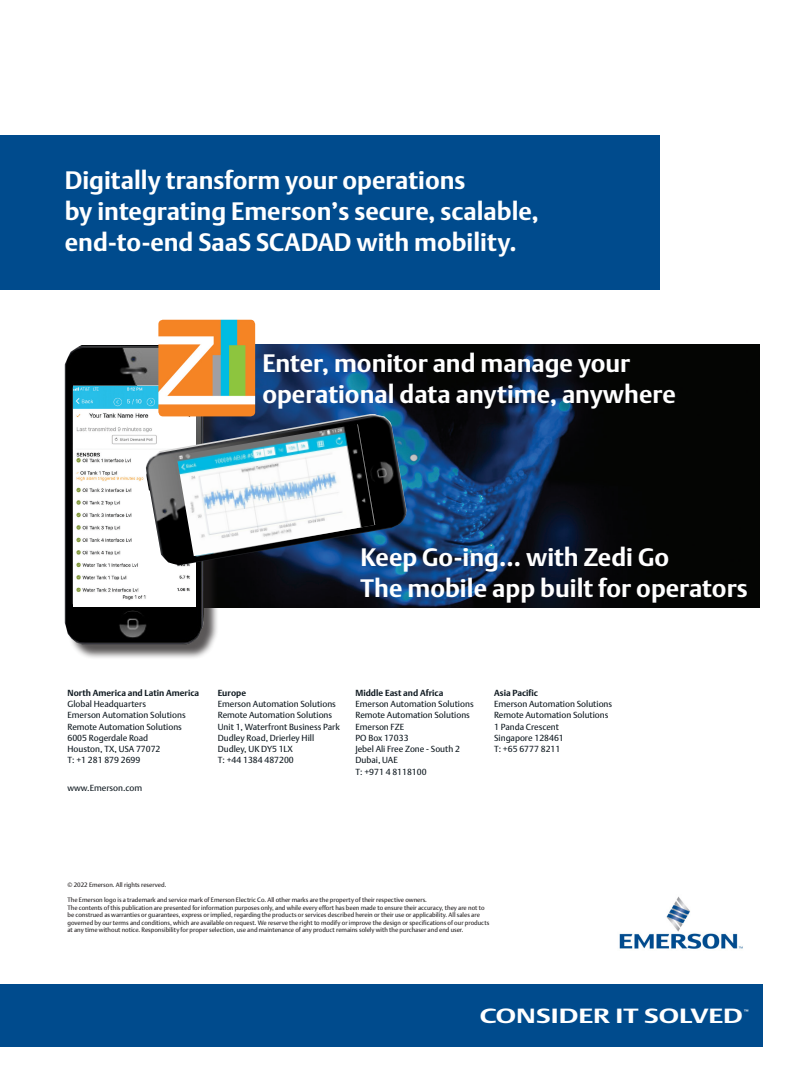
<style>
.page{position:relative;width:810px;height:1080px;background:#fff}
.page>*{position:absolute;margin:0;border:0;box-sizing:border-box;transform-origin:0 0}
.t1{font:700 25px "DTL Argo ST";color:#fff}
.t2{font:700 20.38px "DTL Argo ST";color:#fff;scale:1.38 1}
.t3{font:8.75px/11.2px "DTL Argo T";color:#101a21}
.t4{font:700 8.75px "DTL Argo ST";color:#101a21}
.t5{font:6.25px/7.5px "DTL Argo T";color:#231f20}
.t6{font:700 5px "DTL Argo ST";color:#fff}
</style>
<div class="page">
<img style="left:219px;top:344px;width:541px;height:264px">
<div style="left:0;top:984px;width:762px;height:63px;background:#004b8d"></div>
<div style="left:0;top:135px;width:659px;height:155px;background:#004b8d"></div>
<img style="left:619px;top:896px;width:124px;height:53px">
<div style="left:67px;top:346px;width:152px;height:314px;background:#231f20;opacity:.75"></div>
<img style="left:65px;top:345px;width:139px;height:299px">
<img style="left:73px;top:386px;width:122px;height:221px">
<img style="left:146px;top:414px;width:261px;height:151px">
<img style="left:158px;top:320px;width:97px;height:96px">
<img style="left:177px;top:424px;width:198px;height:132px">
<p class="t1" style="left:65px;top:165px;width:402px">Digitally transform your operations</p>
<p class="t1" style="left:65px;top:196px;width:476px">by integrating Emerson’s secure, scalable,</p>
<p class="t1" style="left:65px;top:227px;width:454px">end-to-end SaaS SCADAD with mobility.</p>
<p class="t1" style="left:262px;top:348px;width:369px">Enter, monitor and manage your</p>
<p class="t1" style="left:262px;top:379px;width:415px">operational data anytime, anywhere</p>
<p class="t1" style="left:361px;top:542px;width:310px">Keep Go-ing... with Zedi Go</p>
<p class="t1" style="left:361px;top:573px;width:389px">The mobile app built for operators</p>
<p class="t4" style="left:68px;top:687px;width:133px">North America and Latin America</p>
<p class="t3" style="left:68px;top:698px;width:80px">Global Headquarters</p>
<p class="t3" style="left:68px;top:709px;width:120px">Emerson Automation Solutions</p>
<p class="t3" style="left:68px;top:721px;width:116px">Remote Automation Solutions</p>
<p class="t3" style="left:68px;top:732px;width:82px">6005 Rogerdale Road</p>
<p class="t3" style="left:68px;top:743px;width:95px">Houston, TX, USA 77072</p>
<p class="t3" style="left:68px;top:754px;width:74px">T: +1 281 879 2699</p>
<p class="t3" style="left:68px;top:782px;width:76px">www.Emerson.com</p>
<p class="t4" style="left:218px;top:687px;width:30px">Europe</p>
<p class="t3" style="left:218px;top:698px;width:120px">Emerson Automation Solutions</p>
<p class="t3" style="left:218px;top:709px;width:116px">Remote Automation Solutions</p>
<p class="t3" style="left:218px;top:721px;width:124px">Unit 1, Waterfront Business Park</p>
<p class="t3" style="left:218px;top:732px;width:98px">Dudley Road, Drierley Hill</p>
<p class="t3" style="left:218px;top:743px;width:77px">Dudley, UK DY5 1LX</p>
<p class="t3" style="left:218px;top:754px;width:78px">T: +44 1384 487200</p>
<p class="t4" style="left:355px;top:687px;width:89px">Middle East and Africa</p>
<p class="t3" style="left:355px;top:698px;width:120px">Emerson Automation Solutions</p>
<p class="t3" style="left:355px;top:709px;width:116px">Remote Automation Solutions</p>
<p class="t3" style="left:355px;top:721px;width:50px">Emerson FZE</p>
<p class="t3" style="left:355px;top:732px;width:55px">PO Box 17033</p>
<p class="t3" style="left:355px;top:743px;width:106px">Jebel Ali Free Zone - South 2</p>
<p class="t3" style="left:355px;top:754px;width:44px">Dubai, UAE</p>
<p class="t3" style="left:355px;top:766px;width:73px">T: +971 4 8118100</p>
<p class="t4" style="left:494px;top:687px;width:45px">Asia Pacific</p>
<p class="t3" style="left:494px;top:698px;width:120px">Emerson Automation Solutions<br>Remote Automation Solutions<br>1 Panda Crescent</p>
<p class="t3" style="left:494px;top:732px;width:71px">Singapore 128461</p>
<p class="t3" style="left:494px;top:743px;width:68px">T: +65 6777 8211</p>
<p class="t5" style="left:68px;top:881px;width:100px">© 2022 Emerson. All rights reserved.</p>
<p class="t5" style="left:68px;top:896px;width:361px">The Emerson logo is a trademark and service mark of Emerson Electric Co. All other marks are the property of their respective owners.</p>
<p class="t5" style="left:68px;top:904px;width:423px">The contents of this publication are presented for information purposes only, and while every effort has been made to ensure their accuracy, they are not to be construed as warranties or guarantees, express or implied, regarding the products or services described herein or their use or applicability. All sales are governed by our terms and conditions, which are available on request. We reserve the right to modify or improve the design or specifications of our products at any time without notice. Responsibility for proper selection, use and maintenance of any product remains solely with the purchaser and end user.</p>
<p class="t2" style="left:480px;top:1003px;width:192px">CONSIDER IT SOLVED</p>
<p class="t6" style="left:744px;top:1008px;width:6px">™</p>
</div>
